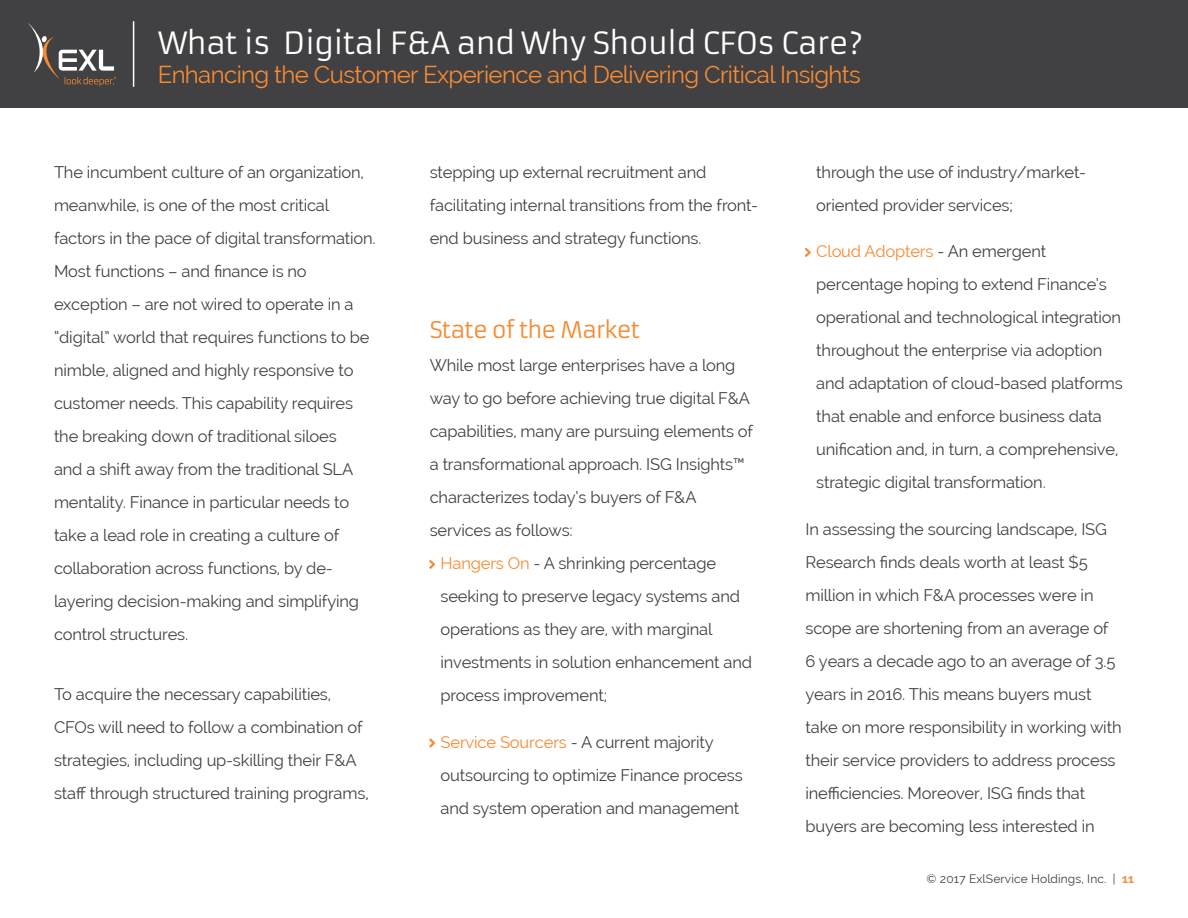
<style>
.page{position:relative;width:1188px;height:918px;background:#fff}
.page>*{position:absolute;margin:0;border:0;box-sizing:border-box;transform-origin:0 0}
.t1{font:30px "Armata";letter-spacing:-.025em;color:#fff}
.t2{font:24px "Raleway";letter-spacing:-.025em;color:#f68b33}
.t3{font:22.5px "Armata";letter-spacing:-.04em;color:#f68b33}
.t4{font:16.5px/33px "Raleway";letter-spacing:-.01em;color:#414042}
.t5{font:12px "Raleway";letter-spacing:.01em;color:#414042}
.s1{color:#f68b33}
.s2{font-weight:700;color:#f68b33}
</style>
<div class="page">
<div style="left:0;top:0;width:1188px;height:108px;background:#414042"></div>
<svg style="left:28px;top:23px;width:88px;height:63px"></svg>
<hr style="left:133px;top:22px;width:1px;height:64px;background:#fff">
<svg style="left:430px;top:560px;width:5px;height:9px"></svg>
<svg style="left:430px;top:739px;width:5px;height:8px"></svg>
<svg style="left:805px;top:248px;width:5px;height:9px"></svg>
<h1 class="t1" style="left:158px;top:25px;width:707px">What is Digital F&amp;A and Why Should CFOs Care?</h1>
<h2 class="t2" style="left:158px;top:61px;width:705px">Enhancing the Customer Experience and Delivering Critical Insights</h2>
<p class="t4" style="left:54px;top:155px;width:323px">The incumbent culture of an organization, meanwhile, is one of the most critical factors in the pace of digital transformation.<br>Most functions – and finance is no exception – are not wired to operate in a “digital” world that requires functions to be nimble, aligned and highly responsive to customer needs. This capability requires the breaking down of traditional siloes<br>and a shift away from the traditional SLA mentality. Finance in particular needs to take a lead role in creating a culture of collaboration across functions, by de&shy;layering decision-making and simplifying control structures.</p>
<p class="t4" style="left:54px;top:677px;width:316px">To acquire the necessary capabilities, CFOs will need to follow a combination of strategies, including up-skilling their F&amp;A staff through structured training programs,</p>
<p class="t4" style="left:430px;top:155px;width:330px">stepping up external recruitment and facilitating internal transitions from the front&shy;end business and strategy functions.</p>
<h3 class="t3" style="left:430px;top:316px;width:212px">State of the Market</h3>
<p class="t4" style="left:430px;top:349px;width:325px">While most large enterprises have a long way to go before achieving true digital F&amp;A capabilities, many are pursuing elements of a transformational approach. ISG Insights™ characterizes today’s buyers of F&amp;A services as follows:</p>
<p class="t4" style="left:441px;top:547px;width:313px;text-indent:-11px"><span class="s1">• Hangers On</span> - A shrinking percentage seeking to preserve legacy systems and operations as they are, with marginal investments in solution enhancement and process improvement;</p>
<p class="t4" style="left:441px;top:725px;width:304px;text-indent:-11px"><span class="s1">• Service Sourcers</span> - A current majority outsourcing to optimize Finance process and system operation and management</p>
<p class="t4" style="left:816px;top:155px;width:271px">through the use of industry/market&shy;oriented provider services;</p>
<p class="t4" style="left:816px;top:235px;width:308px;text-indent:-11px"><span class="s1">• Cloud Adopters</span> - An emergent percentage hoping to extend Finance’s operational and technological integration throughout the enterprise via adoption and adaptation of cloud-based platforms that enable and enforce business data unification and, in turn, a comprehensive, strategic digital transformation.</p>
<p class="t4" style="left:805px;top:512px;width:318px">In assessing the sourcing landscape, ISG Research finds deals worth at least $5 million in which F&amp;A processes were in scope are shortening from an average of 6 years a decade ago to an average of 3.5 years in 2016. This means buyers must take on more responsibility in working with their service providers to address process inefficiencies. Moreover, ISG finds that buyers are becoming less interested in</p>
<p class="t5" style="left:927px;top:872px;width:209px">© 2017 ExlService Holdings, Inc. | <span class="s2">11</span></p>
</div>
